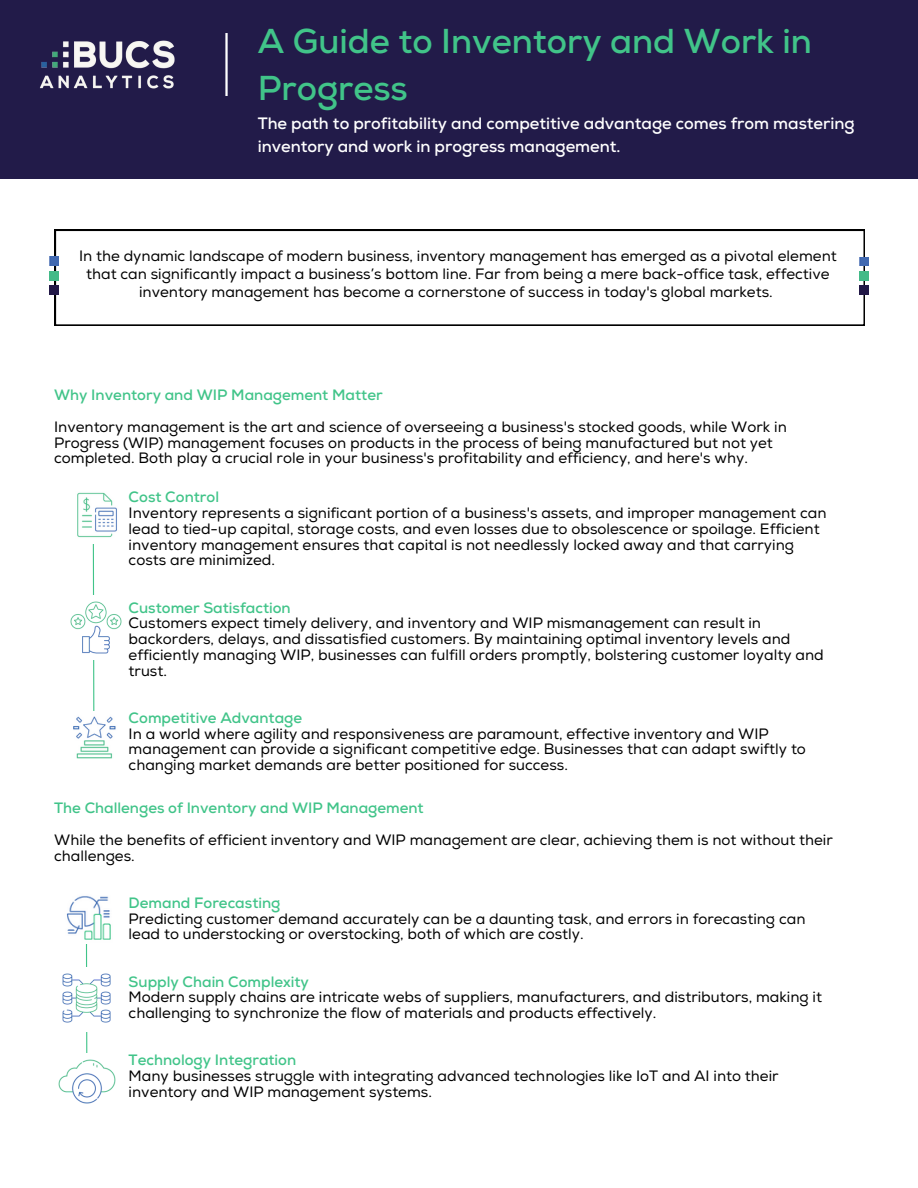
<style>
.page{position:relative;width:918px;height:1188px;background:#fff}
.page>*{position:absolute;margin:0;border:0;box-sizing:border-box;transform-origin:0 0}
.t1{font:700 34.5px/47.2px "Nexa";color:#41c489}
.t2{font:700 16.5px/22.5px "Nexa";color:#fff}
.t3{font:15px/15.8px "Nexa";color:#000}
.t4{font:700 15px "Nexa";color:#41c489}
</style>
<div class="page">
<svg style="left:55px;top:230px;width:810px;height:95px"></svg>
<svg style="left:860px;top:257px;width:9px;height:8px"></svg>
<svg style="left:860px;top:271px;width:9px;height:23px"></svg>
<svg style="left:50px;top:257px;width:9px;height:37px"></svg>
<svg style="left:92px;top:544px;width:3px;height:167px"></svg>
<div style="left:72px;top:595px;width:48px;height:65px;background:#fff"></div>
<img style="left:77px;top:492px;width:40px;height:46px">
<img style="left:70px;top:602px;width:52px;height:52px">
<img style="left:73px;top:716px;width:43px;height:43px">
<svg style="left:85px;top:944px;width:3px;height:109px"></svg>
<div style="left:63px;top:967px;width:48px;height:65px;background:#fff"></div>
<img style="left:58px;top:1059px;width:58px;height:45px">
<img style="left:66px;top:896px;width:45px;height:44px">
<img style="left:62px;top:974px;width:49px;height:48px">
<div style="left:0;top:0;width:918px;height:178px;background:#221b49"></div>
<img style="left:40px;top:40px;width:135px;height:49px">
<hr style="left:225px;top:33px;width:3px;height:63px;background:#fff">
<p class="t1" style="left:258px;top:18px;width:556px">A Guide to Inventory and Work in<br>Progress</p>
<p class="t2" style="left:258px;top:113px;width:598px">The path to profitability and competitive advantage comes from mastering inventory and work in progress management.</p>
<p class="t3" style="left:79px;top:247px;width:759px;line-height:18px;text-align:center">In the dynamic landscape of modern business, inventory management has emerged as a pivotal element that can significantly impact a business’s bottom line. Far from being a mere back-office task, effective inventory management has become a cornerstone of success in today's global markets.</p>
<p class="t4" style="left:54px;top:386px;width:330px">Why Inventory and WIP Management Matter</p>
<p class="t3" style="left:54px;top:419px;width:734px">Inventory management is the art and science of overseeing a business's stocked goods, while Work in<br>Progress (WIP) management focuses on products in the process of being manufactured but not yet completed. Both play a crucial role in your business's profitability and efficiency, and here's why.</p>
<p class="t4" style="left:129px;top:488px;width:92px">Cost Control</p>
<p class="t3" style="left:129px;top:506px;width:699px">Inventory represents a significant portion of a business's assets, and improper management can lead to tied-up capital, storage costs, and even losses due to obsolescence or spoilage. Efficient inventory management ensures that capital is not needlessly locked away and that carrying costs are minimized.</p>
<p class="t4" style="left:129px;top:599px;width:164px">Customer Satisfaction</p>
<p class="t3" style="left:129px;top:616px;width:697px">Customers expect timely delivery, and inventory and WIP mismanagement can result in backorders, delays, and dissatisfied customers. By maintaining optimal inventory levels and efficiently managing WIP, businesses can fulfill orders promptly, bolstering customer loyalty and trust.</p>
<p class="t4" style="left:129px;top:709px;width:175px">Competitive Advantage</p>
<p class="t3" style="left:129px;top:726px;width:679px">In a world where agility and responsiveness are paramount, effective inventory and WIP management can provide a significant competitive edge. Businesses that can adapt swiftly to changing market demands are better positioned for success.</p>
<p class="t4" style="left:54px;top:799px;width:371px">The Challenges of Inventory and WIP Management</p>
<p class="t3" style="left:54px;top:832px;width:780px">While the benefits of efficient inventory and WIP management are clear, achieving them is not without their challenges.</p>
<p class="t4" style="left:129px;top:894px;width:153px">Demand Forecasting</p>
<p class="t3" style="left:129px;top:911px;width:678px">Predicting customer demand accurately can be a daunting task, and errors in forecasting can lead to understocking or overstocking, both of which are costly.</p>
<p class="t4" style="left:129px;top:973px;width:182px">Supply Chain Complexity</p>
<p class="t3" style="left:129px;top:990px;width:695px">Modern supply chains are intricate webs of suppliers, manufacturers, and distributors, making it challenging to synchronize the flow of materials and products effectively.</p>
<p class="t4" style="left:129px;top:1051px;width:169px">Technology Integration</p>
<p class="t3" style="left:129px;top:1069px;width:651px">Many businesses struggle with integrating advanced technologies like IoT and AI into their inventory and WIP management systems.</p>
</div>
